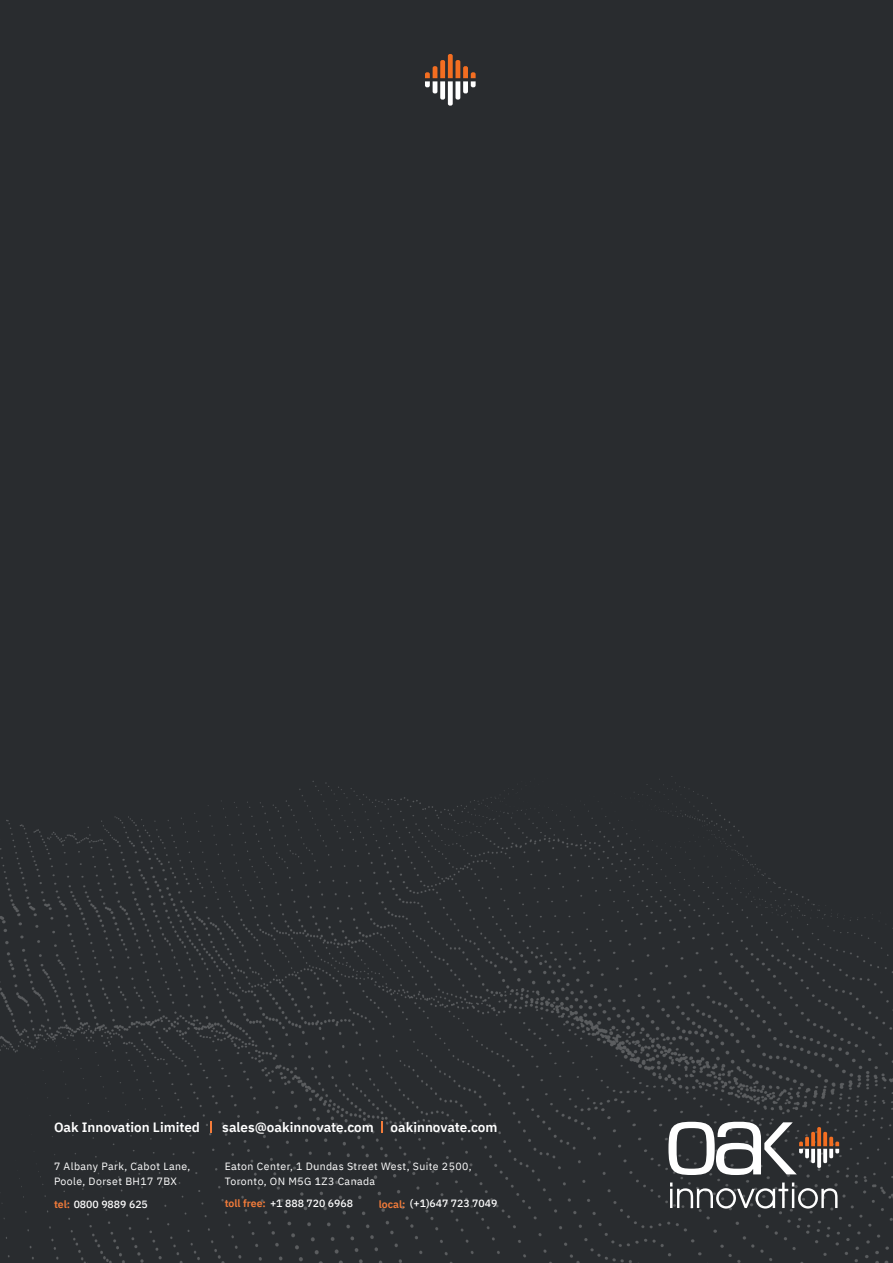
<style>
.page{position:relative;width:893px;height:1263px;background:#292c2f}
.page>*{position:absolute;margin:0;border:0;box-sizing:border-box;transform-origin:0 0}
.t1{font:600 13.5px "IBM Plex Sans";color:#fff}
.t2{font:10.5px/15px "IBM Plex Sans";letter-spacing:.04em;color:#fff}
.t3{font:500 10.5px "IBM Plex Sans";color:#fff}
.s1{font-weight:600;color:#f47c3a}
</style>
<div class="page">
<img style="left:0;top:776px;width:893px;height:487px">
<svg style="left:668px;top:1122px;width:171px;height:53px"></svg>
<svg style="left:670px;top:1182px;width:167px;height:26px"></svg>
<svg style="left:210px;top:1121px;width:2px;height:12px"></svg>
<svg style="left:381px;top:1122px;width:2px;height:11px"></svg>
<svg style="left:425px;top:54px;width:51px;height:52px"></svg>
<p class="t1" style="left:54px;top:1117px;width:148px">Oak Innovation Limited</p>
<p class="t1" style="left:222px;top:1117px;width:153px">sales@oakinnovate.com</p>
<p class="t1" style="left:391px;top:1117px;width:108px">oakinnovate.com</p>
<p class="t2" style="left:54px;top:1158px;width:138px">7 Albany Park, Cabot Lane,</p>
<p class="t2" style="left:54px;top:1173px;width:125px">Poole, Dorset BH17 7BX</p>
<p class="t3" style="left:54px;top:1196px;width:95px"><span class="s1">tel:</span> 0800 9889 625</p>
<p class="t2" style="left:225px;top:1158px;width:248px">Eaton Center, 1 Dundas Street West, Suite 2500,<br>Toronto, ON M5G 1Z3 Canada</p>
<p class="t3" style="left:225px;top:1195px;width:130px"><span class="s1">toll free:</span> +1 888 720 6968</p>
<p class="t3" style="left:379px;top:1195px;width:120px"><span class="s1">local:</span> (+1)647 723 7049</p>
</div>
